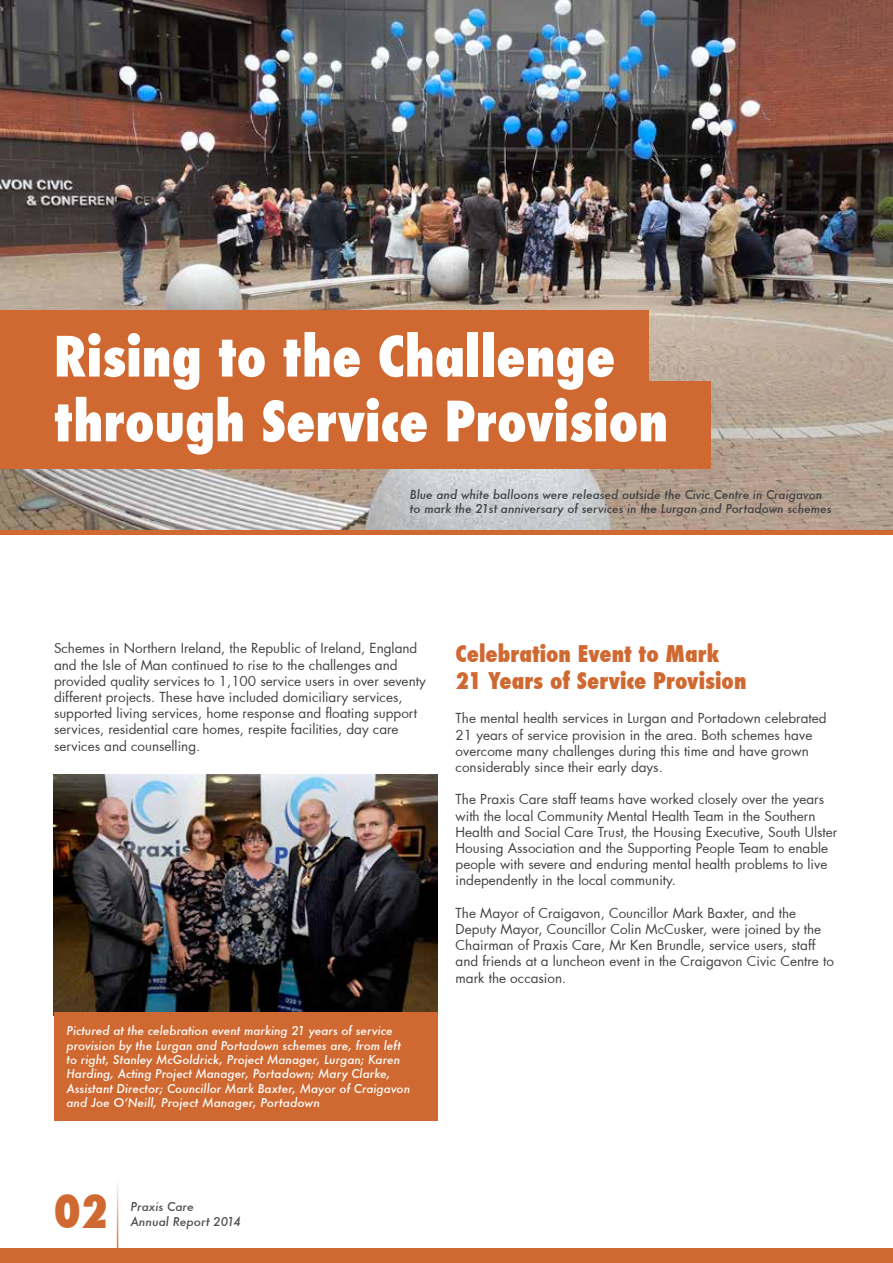
<style>
.page{position:relative;width:893px;height:1263px;background:#fff}
.page>*{position:absolute;margin:0;border:0;box-sizing:border-box;transform-origin:0 0}
.t1{font:800 condensed 54px/64.8px "Futura";color:#fff}
.t2{font:800 condensed 45px "Futura";color:#d06931}
.t3{font:800 condensed 22.5px/27px "Futura";color:#d06931}
.t4{font:13.5px/16.2px "Futura";color:#414042}
.t5{font:italic 500 12px/14.4px "Futura";color:#fff}
.t6{font:italic 500 12px/14.4px "Futura";color:#414042}
.t7{font:italic 500 12px/14.4px "Futura";color:#4d4d4f}
</style>
<div class="page">
<img style="left:54px;top:774px;width:383px;height:238px">
<img style="left:0;top:0;width:893px;height:530px">
<div style="left:0;top:310px;width:648px;height:79px;background:#d06931"></div>
<div style="left:0;top:381px;width:710px;height:88px;background:#d06931"></div>
<div style="left:54px;top:1012px;width:383px;height:109px;background:#d06931"></div>
<hr style="left:117px;top:1179px;width:1px;height:72px;background:#d06931">
<div style="left:0;top:1248px;width:893px;height:15px;background:#d06931"></div>
<hr style="left:0;top:530px;width:893px;height:4px;background:#d06931">
<h1 class="t1" style="left:54px;top:324px;width:616px">Rising to the Challenge through Service Provision</h1>
<p class="t6" style="left:410px;top:487px;width:423px">Blue and white balloons were released outside the Civic Centre in Craigavon to mark the 21st anniversary of services in the Lurgan and Portadown schemes</p>
<p class="t4" style="left:54px;top:640px;width:373px">Schemes in Northern Ireland, the Republic of Ireland, England and the Isle of Man continued to rise to the challenges and provided quality services to 1,100 service users in over seventy different projects. These have included domiciliary services, supported living services, home response and floating support services, residential care homes, respite facilities, day care services and counselling.</p>
<p class="t5" style="left:67px;top:1023px;width:345px">Pictured at the celebration event marking 21 years of service provision by the Lurgan and Portadown schemes are, from left to right, Stanley McGoldrick, Project Manager, Lurgan; Karen Harding, Acting Project Manager, Portadown; Mary Clarke, Assistant Director; Councillor Mark Baxter, Mayor of Craigavon and Joe O’Neill, Project Manager, Portadown</p>
<h3 class="t3" style="left:456px;top:640px;width:292px">Celebration Event to Mark<br>21 Years of Service Provision</h3>
<p class="t4" style="left:456px;top:710px;width:372px">The mental health services in Lurgan and Portadown celebrated 21 years of service provision in the area. Both schemes have overcome many challenges during this time and have grown considerably since their early days.</p>
<p class="t4" style="left:456px;top:791px;width:383px">The Praxis Care staff teams have worked closely over the years with the local Community Mental Health Team in the Southern Health and Social Care Trust, the Housing Executive, South Ulster Housing Association and the Supporting People Team to enable people with severe and enduring mental health problems to live independently in the local community.</p>
<p class="t4" style="left:456px;top:904px;width:380px">The Mayor of Craigavon, Councillor Mark Baxter, and the Deputy Mayor, Councillor Colin McCusker, were joined by the Chairman of Praxis Care, Mr Ken Brundle, service users, staff and friends at a luncheon event in the Craigavon Civic Centre to mark the occasion.</p>
<h2 class="t2" style="left:54px;top:1180px;width:56px">02</h2>
<p class="t7" style="left:130px;top:1199px;width:112px">Praxis Care<br>Annual Report 2014</p>
</div>
